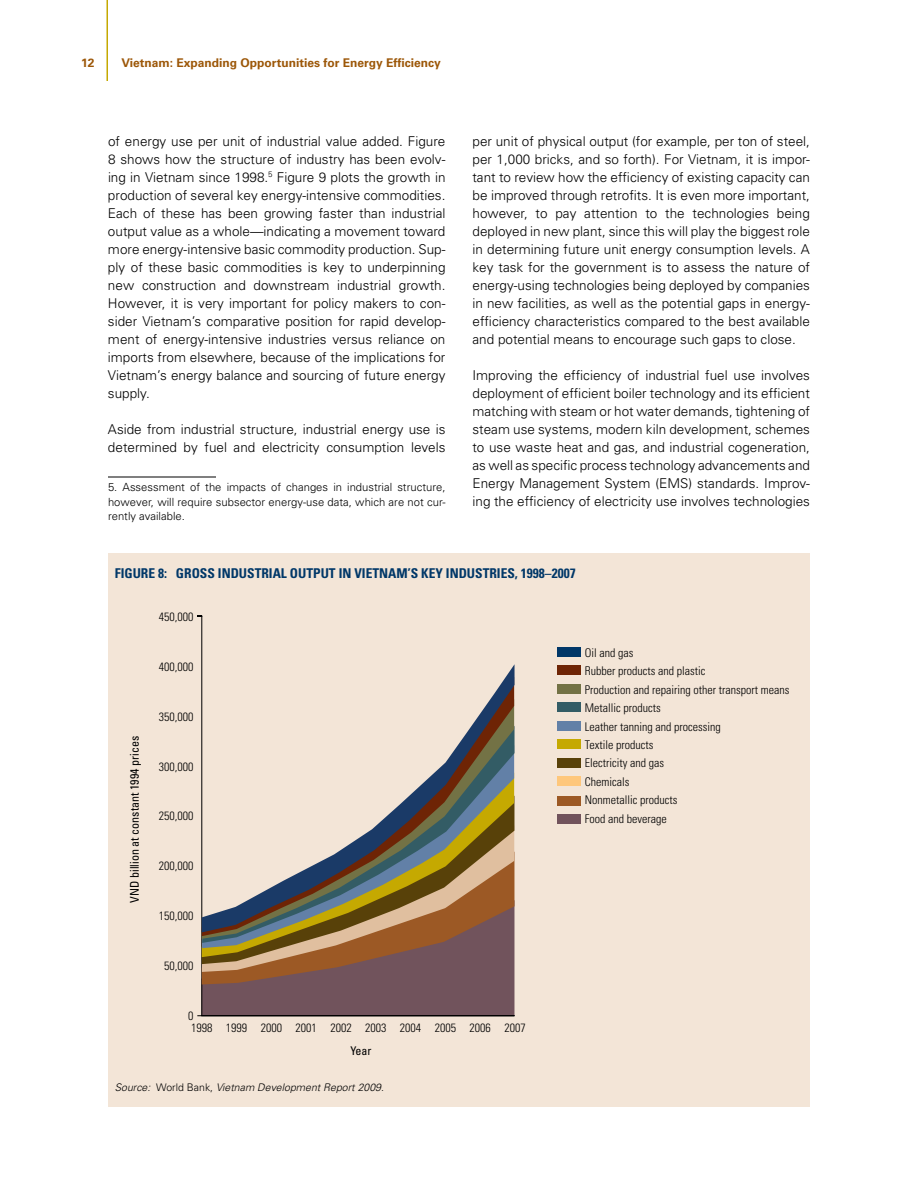
<style>
.page{position:relative;width:918px;height:1188px;background:#fff}
.page>*{position:absolute;margin:0;border:0;box-sizing:border-box;transform-origin:0 0}
.t1{font:300 13.5px/18px "Univers";color:#000;text-align:justify}
.t2{font:700 condensed 13.5px "Univers";color:#003768}
.t3{font:300 condensed 12px/18.5px "Univers";color:#000}
.t4{font:700 12px "Univers";color:#9c5708}
.t5{font:condensed 12px "Univers";color:#000}
.t6{font:300 11.25px/14.2px "Univers";color:#000;text-align:justify}
.t7{font:italic 300 10.5px "Univers";color:#000}
.s1{font-style:normal}
</style>
<div class="page">
<hr style="left:106px;top:0;width:2px;height:81px;background:#c5a901">
<hr style="left:108px;top:477px;width:108px;height:1px;background:#000">
<div style="left:108px;top:554px;width:702px;height:553px;background:#f3e5d7"></div>
<div style="left:557px;top:647px;width:23px;height:10px;background:#003768"></div>
<div style="left:557px;top:666px;width:23px;height:9px;background:#6e2405"></div>
<div style="left:557px;top:684px;width:23px;height:10px;background:#737245"></div>
<div style="left:557px;top:703px;width:23px;height:9px;background:#335c65"></div>
<div style="left:557px;top:721px;width:23px;height:10px;background:#6280a7"></div>
<div style="left:557px;top:740px;width:23px;height:9px;background:#c5a901"></div>
<div style="left:557px;top:758px;width:23px;height:10px;background:#584109"></div>
<div style="left:557px;top:777px;width:23px;height:9px;background:#fec77c"></div>
<div style="left:557px;top:796px;width:23px;height:10px;background:#9c5925"></div>
<div style="left:557px;top:815px;width:23px;height:9px;background:#71535c"></div>
<svg style="left:201px;top:852px;width:313px;height:164px;background:#755653"></svg>
<svg style="left:202px;top:964px;width:312px;height:8px;background:#8b6254"></svg>
<svg style="left:202px;top:957px;width:312px;height:7px;background:#89614c"></svg>
<svg style="left:202px;top:948px;width:312px;height:9px;background:#916942"></svg>
<svg style="left:202px;top:943px;width:312px;height:5px;background:#916e4a"></svg>
<svg style="left:202px;top:664px;width:313px;height:268px"></svg>
<p class="t4" style="left:81px;top:56px;width:15px">12</p>
<p class="t4" style="left:122px;top:56px;width:321px">Vietnam: Expanding Opportunities for Energy Efficiency</p>
<p class="t1" style="left:108px;top:132px;width:339px">of energy use per unit of industrial value added. Figure 8 shows how the structure of industry has been evolv&shy;ing in Vietnam since 1998.<sup>5</sup> Figure 9 plots the growth in production of several key energy-intensive commodities.<br>Each of these has been growing faster than industrial output value as a whole—indicating a movement toward more energy-intensive basic commodity production. Sup&shy;ply of these basic commodities is key to underpinning new construction and downstream industrial growth.<br>However, it is very important for policy makers to con&shy;sider Vietnam’s comparative position for rapid develop&shy;ment of energy-intensive industries versus reliance on imports from elsewhere, because of the implications for Vietnam’s energy balance and sourcing of future energy supply.</p>
<p class="t1" style="left:108px;top:420px;width:339px">Aside from industrial structure, industrial energy use is determined by fuel and electricity consumption levels</p>
<p class="t6" style="left:108px;top:480px;width:339px">5. Assessment of the impacts of changes in industrial structure, however, will require subsector energy-use data, which are not cur&shy;rently available.</p>
<p class="t1" style="left:472px;top:132px;width:339px">per unit of physical output (for example, per ton of steel, per 1,000 bricks, and so forth). For Vietnam, it is impor&shy;tant to review how the efficiency of existing capacity can be improved through retrofits. It is even more important, however, to pay attention to the technologies being deployed in new plant, since this will play the biggest role in determining future unit energy consumption levels. A key task for the government is to assess the nature of energy-using technologies being deployed by companies in new facilities, as well as the potential gaps in energy&shy;efficiency characteristics compared to the best available and potential means to encourage such gaps to close.</p>
<p class="t1" style="left:472px;top:366px;width:339px">Improving the efficiency of industrial fuel use involves deployment of efficient boiler technology and its efficient matching with steam or hot water demands, tightening of steam use systems, modern kiln development, schemes to use waste heat and gas, and industrial cogeneration, as well as specific process technology advancements and Energy Management System (EMS) standards. Improv&shy;ing the efficiency of electricity use involves technologies</p>
<p class="t2" style="left:115px;top:565px;width:27px">FIGURE</p>
<p class="t2" style="left:158px;top:565px;width:72px">8: GROSS INDUSTRIA</p>
<p class="t2" style="left:281px;top:565px;width:18px">L OUTPUT</p>
<p class="t2" style="left:339px;top:565px;width:32px">IN VIETNAM</p>
<p class="t2" style="left:408px;top:565px;width:51px">’S KEY INDUSTRIES</p>
<p class="t2" style="left:515px;top:565px;width:62px">, 1998–2007</p>
<p class="t3" style="left:159px;top:608px;width:36px">450,000</p>
<p class="t3" style="left:159px;top:657px;width:36px">400,000</p>
<p class="t5" style="left:127px;top:903px;width:168px;rotate:-90deg">VND billion at constant 1994 prices</p>
<p class="t3" style="left:159px;top:707px;width:36px">350,000</p>
<p class="t3" style="left:159px;top:757px;width:36px">300,000</p>
<p class="t3" style="left:159px;top:807px;width:36px">250,000</p>
<p class="t3" style="left:159px;top:857px;width:36px">200,000</p>
<p class="t3" style="left:159px;top:906px;width:36px">150,000</p>
<p class="t3" style="left:164px;top:956px;width:31px">50,000</p>
<p class="t3" style="left:188px;top:1006px;width:7px">0</p>
<p class="t3" style="left:191px;top:1018px;width:23px">1998</p>
<p class="t3" style="left:261px;top:1018px;width:23px">2000</p>
<p class="t3" style="left:226px;top:1018px;width:23px">1999</p>
<p class="t3" style="left:470px;top:1018px;width:23px">2006</p>
<p class="t3" style="left:296px;top:1018px;width:23px">2001</p>
<p class="t3" style="left:504px;top:1018px;width:23px">2007</p>
<p class="t3" style="left:330px;top:1018px;width:23px">2002</p>
<p class="t3" style="left:365px;top:1018px;width:23px">2003</p>
<p class="t3" style="left:400px;top:1018px;width:23px">2004</p>
<p class="t3" style="left:435px;top:1018px;width:23px">2005</p>
<p class="t5" style="left:350px;top:1044px;width:23px">Year</p>
<p class="t7" style="left:115px;top:1081px;width:271px">Source: <span class="s1">World Bank,</span> Vietnam Development Report 2009<span class="s1">.</span></p>
<p class="t3" style="left:585px;top:643px;width:206px">Oil and gas<br>Rubber products and plastic<br>Production and repairing other transport means<br>Metallic products<br>Leather tanning and processing<br>Textile products<br>Electricity and gas<br>Chemicals<br>Nonmetallic products<br>Food and beverage</p>
</div>
